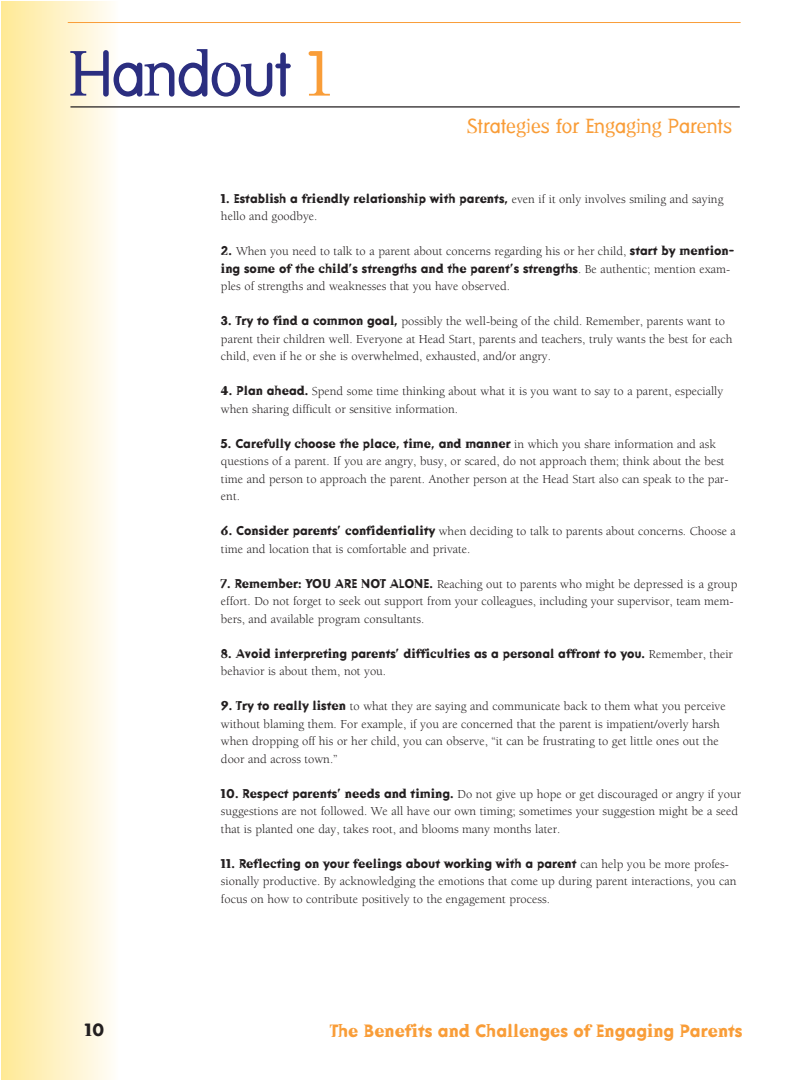
<style>
.page{position:relative;width:810px;height:1080px;background:#fff}
.page>*{position:absolute;margin:0;border:0;box-sizing:border-box;transform-origin:0 0}
.Normal6{font:62.5px "Dead History Roman";letter-spacing:-.025em;color:#2b2e80}
.t1{font:20px "Dead History Roman";color:#f99d38}
.t2{font:700 17.5px "Dead History";color:#f99d38}
.Normal6-2{font:700 17.5px "Dead History";color:#231f20}
.t3{font:12.5px/17.5px "Berkeley";color:#231f20}
.t4{font:700 12.5px/17.5px "Dead History";color:#231f20}
.s1{color:#f99d38}
.s2{font-family:"Dead History";font-weight:700}
.s3{font-family:"Berkeley";font-weight:400}
</style>
<div class="page">
<div style="left:1px;top:1px;width:117px;height:1078px;background:linear-gradient(to right,#ffe995,#fffdf9)"></div>
<hr style="left:68px;top:22px;width:673px;height:1px;background:#f99d38">
<hr style="left:70px;top:106px;width:670px;height:2px;background:#231f20">
<p class="Normal6" style="left:69px;top:28px;width:264px">Handout <span class="s1">1</span></p>
<p class="t1" style="left:467px;top:111px;width:266px">Strategies for Engaging Parents</p>
<p class="t3" style="left:221px;top:190px;width:504px"><span class="s2">1. Establish a friendly relationship with parents,</span> even if it only involves smiling and saying hello and goodbye.</p>
<p class="t3" style="left:221px;top:243px;width:515px"><span class="s2">2.</span> When you need to talk to a parent about concerns regarding his or her child, <span class="s2">start by mention&shy;ing some of the child’s strengths and the parent’s strengths</span>. Be authentic; mention exam&shy;ples of strengths and weaknesses that you have observed.</p>
<p class="t3" style="left:221px;top:313px;width:513px"><span class="s2">3. Try to find a common goal,</span> possibly the well-being of the child. Remember, parents want to parent their children well. Everyone at Head Start, parents and teachers, truly wants the best for each child, even if he or she is overwhelmed, exhausted, and/or angry.</p>
<p class="t3" style="left:221px;top:383px;width:504px"><span class="s2">4. Plan ahead.</span> Spend some time thinking about what it is you want to say to a parent, especially when sharing difficult or sensitive information.</p>
<p class="t3" style="left:221px;top:435px;width:509px"><span class="s2">5. Carefully choose the place, time, and manner</span> in which you share information and ask questions of a parent. If you are angry, busy, or scared, do not approach them; think about the best time and person to approach the parent. Another person at the Head Start also can speak to the par&shy;ent.</p>
<p class="t3" style="left:221px;top:523px;width:516px"><span class="s2">6. Consider parents’ confidentiality</span> when deciding to talk to parents about concerns. Choose a time and location that is comfortable and private.</p>
<p class="t3" style="left:221px;top:575px;width:518px"><span class="s2">7. Remember: YOU ARE NOT ALONE.</span> Reaching out to parents who might be depressed is a group effort. Do not forget to seek out support from your colleagues, including your supervisor, team mem&shy;bers, and available program consultants.</p>
<p class="t4" style="left:221px;top:644px;width:514px">8. Avoid interpreting parents’ difficulties as a personal affront to you. <span class="s3">Remember, their behavior is about them, not you.</span></p>
<p class="t3" style="left:221px;top:698px;width:506px"><span class="s2">9. Try to really listen</span> to what they are saying and communicate back to them what you perceive without blaming them. For example, if you are concerned that the parent is impatient/overly harsh when dropping off his or her child, you can observe, “it can be frustrating to get little ones out the door and across town.”</p>
<p class="t3" style="left:221px;top:785px;width:522px"><span class="s2">10. Respect parents’ needs and timing.</span> Do not give up hope or get discouraged or angry if your suggestions are not followed. We all have our own timing; sometimes your suggestion might be a seed that is planted one day, takes root, and blooms many months later.</p>
<p class="t3" style="left:221px;top:855px;width:517px"><span class="s2">11. Reflecting on your feelings about working with a parent</span> can help you be more profes&shy;sionally productive. By acknowledging the emotions that come up during parent interactions, you can focus on how to contribute positively to the engagement process.</p>
<p class="Normal6-2" style="left:85px;top:1018px;width:21px">10</p>
<h3 class="t2" style="left:330px;top:1018px;width:414px">The Benefits and Challenges of Engaging Parents</h3>
</div>
